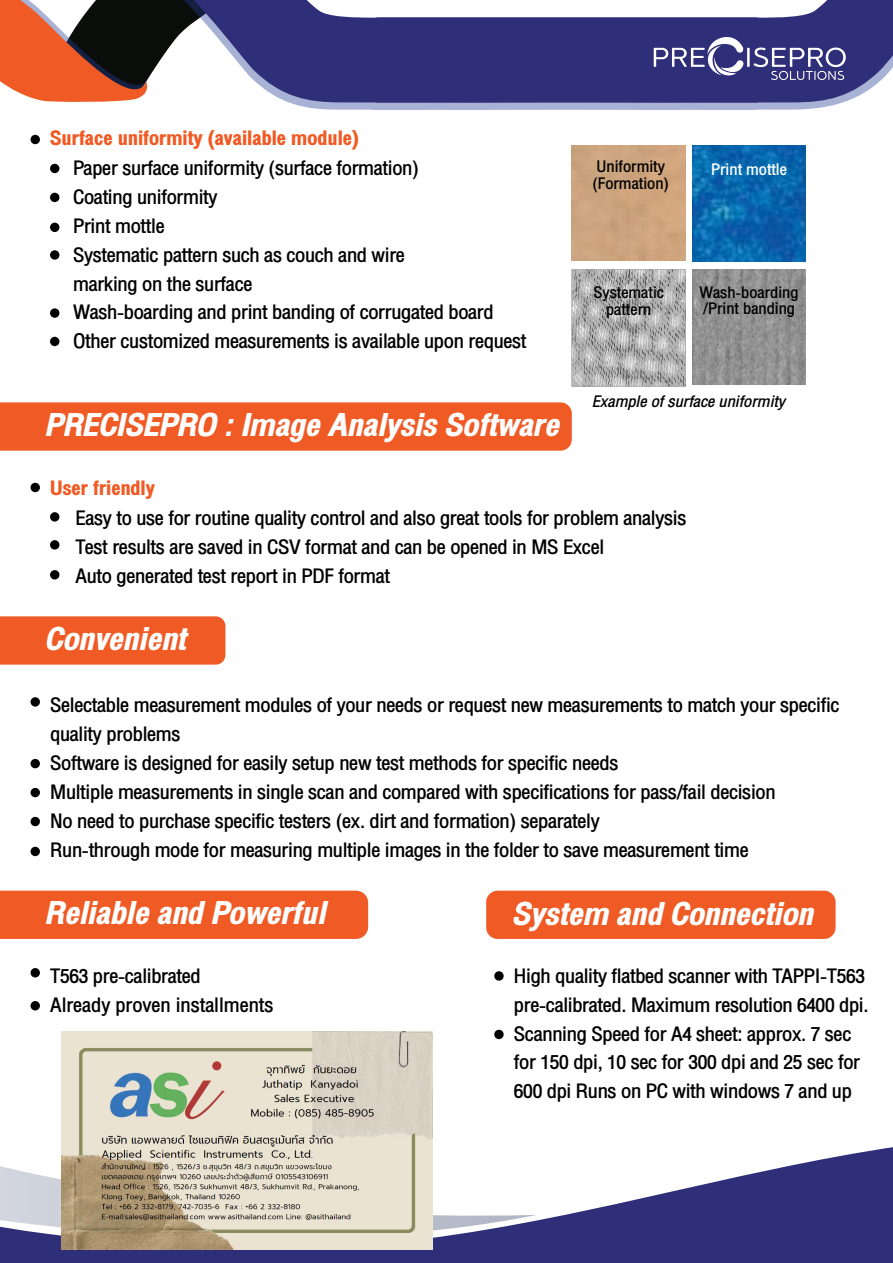
<style>
.page{position:relative;width:893px;height:1263px;background:#fff}
.page>*{position:absolute;margin:0;border:0;box-sizing:border-box;transform-origin:0 0}
.t1{font:45px "DB Helvethaica X 88 Blk Cond It";color:#fff}
.t2{font:28.5px/29px "DB Helvethaica X 67 Med Cond";letter-spacing:-.01em;color:#000}
.t3{font:900 condensed 28.5px "DB Helvethaica X";color:#f05a24}
.t4{font:22.8px/16.5px "DB Helvethaica X 67 Med Cond";color:#000}
.t5{font:22.8px "DB Helvethaica X 68 Med Cond It";color:#000}
.t6{font:22.8px "DB Helvethaica X 67 Med Cond";color:#fff}
</style>
<div class="page">
<svg style="left:291px;top:103px;width:549px;height:7px;background:#aeb7d7"></svg>
<svg style="left:250px;top:0;width:643px;height:103px;fill:#2f2e78"></svg>
<svg style="left:0;top:0;width:250px;height:102px"></svg>
<svg style="left:0;top:1143px;width:893px;height:120px;fill:#2f2e78"></svg>
<svg style="left:0;top:1153px;width:537px;height:85px"></svg>
<div style="left:486px;top:891px;width:350px;height:48px;background:#f05a24;border-radius:11px"></div>
<div style="left:0;top:891px;width:368px;height:48px;background:#f05a24"></div>
<div style="left:0;top:616px;width:225px;height:49px;background:#f05a24"></div>
<svg style="left:494px;top:971px;width:10px;height:10px"></svg>
<div style="left:494px;top:1030px;width:10px;height:9px;background:#000;border-radius:50%"></div>
<div style="left:31px;top:968px;width:9px;height:9px;background:#000;border-radius:50%"></div>
<div style="left:31px;top:1001px;width:9px;height:9px;background:#000;border-radius:50%"></div>
<div style="left:31px;top:697px;width:9px;height:10px;background:#000;border-radius:50%"></div>
<div style="left:31px;top:759px;width:9px;height:9px;background:#000;border-radius:50%"></div>
<div style="left:31px;top:788px;width:9px;height:9px;background:#000;border-radius:50%"></div>
<div style="left:31px;top:817px;width:9px;height:9px;background:#000;border-radius:50%"></div>
<div style="left:31px;top:847px;width:9px;height:9px;background:#000;border-radius:50%"></div>
<div style="left:0;top:402px;width:572px;height:49px;background:#f05a24"></div>
<div style="left:50px;top:512px;width:9px;height:10px;background:#000;border-radius:50%"></div>
<div style="left:31px;top:483px;width:9px;height:9px;background:#000;border-radius:50%"></div>
<div style="left:50px;top:540px;width:9px;height:10px;background:#000;border-radius:50%"></div>
<div style="left:50px;top:570px;width:9px;height:9px;background:#000;border-radius:50%"></div>
<div style="left:31px;top:135px;width:9px;height:9px;background:#000;border-radius:50%"></div>
<div style="left:50px;top:164px;width:9px;height:9px;background:#000;border-radius:50%"></div>
<div style="left:50px;top:193px;width:9px;height:9px;background:#000;border-radius:50%"></div>
<div style="left:50px;top:223px;width:9px;height:9px;background:#000;border-radius:50%"></div>
<div style="left:50px;top:250px;width:9px;height:10px;background:#000;border-radius:50%"></div>
<div style="left:50px;top:308px;width:9px;height:10px;background:#000;border-radius:50%"></div>
<div style="left:50px;top:337px;width:9px;height:9px;background:#000;border-radius:50%"></div>
<img style="left:572px;top:270px;width:114px;height:116px">
<img style="left:693px;top:145px;width:112px;height:117px">
<img style="left:693px;top:270px;width:112px;height:115px">
<img style="left:651px;top:38px;width:195px;height:47px">
<img style="left:61px;top:1031px;width:371px;height:219px">
<p class="t3" style="left:50px;top:122px;width:310px">Surface uniformity (available module)</p>
<p class="t2" style="left:73px;top:154px;width:455px">Paper surface uniformity (surface formation)<br>Coating uniformity<br>Print mottle<br>Systematic pattern such as couch and wire<br>marking on the surface<br>Wash-boarding and print banding of corrugated board Other customized measurements is available upon request</p>
<p class="t4" style="left:592px;top:159px;width:78px">Uniformity (Formation)</p>
<p class="t6" style="left:711px;top:157px;width:77px">Print mottle</p>
<p class="t4" style="left:593px;top:285px;width:72px;text-align:center">Systematic pattern</p>
<p class="t4" style="left:699px;top:284px;width:101px">Wash-boarding /Print banding</p>
<p class="t5" style="left:592px;top:388px;width:195px">Example of surface uniformity</p>
<h1 class="t1" style="left:45px;top:399px;width:516px">PRECISEPRO : Image Analysis Software</h1>
<p class="t3" style="left:50px;top:472px;width:106px">User friendly</p>
<p class="t2" style="left:76px;top:503px;width:612px">Easy to use for routine quality control and also great tools for problem analysis<br>Test results are saved in CSV format and can be opened in MS Excel<br>Auto generated test report in PDF format</p>
<h1 class="t1" style="left:45px;top:613px;width:143px">Convenient</h1>
<p class="t2" style="left:50px;top:691px;width:791px">Selectable measurement modules of your needs or request new measurements to match your specific quality problems<br>Software is designed for easily setup new test methods for specific needs<br>Multiple measurements in single scan and compared with specifications for pass/fail decision<br>No need to purchase specific testers (ex. dirt and formation) separately<br>Run-through mode for measuring multiple images in the folder to save measurement time</p>
<h1 class="t1" style="left:45px;top:887px;width:282px">Reliable and Powerful</h1>
<h1 class="t1" style="left:512px;top:888px;width:302px">System and Connection</h1>
<p class="t2" style="left:50px;top:961px;width:225px">T563 pre-calibrated<br>Already proven installments</p>
<p class="t2" style="left:514px;top:961px;width:356px">High quality flatbed scanner with TAPPI-T563 pre-calibrated. Maximum resolution 6400 dpi.<br>Scanning Speed for A4 sheet: approx. 7 sec for 150 dpi, 10 sec for 300 dpi and 25 sec for 600 dpi Runs on PC with windows 7 and up</p>
</div>
